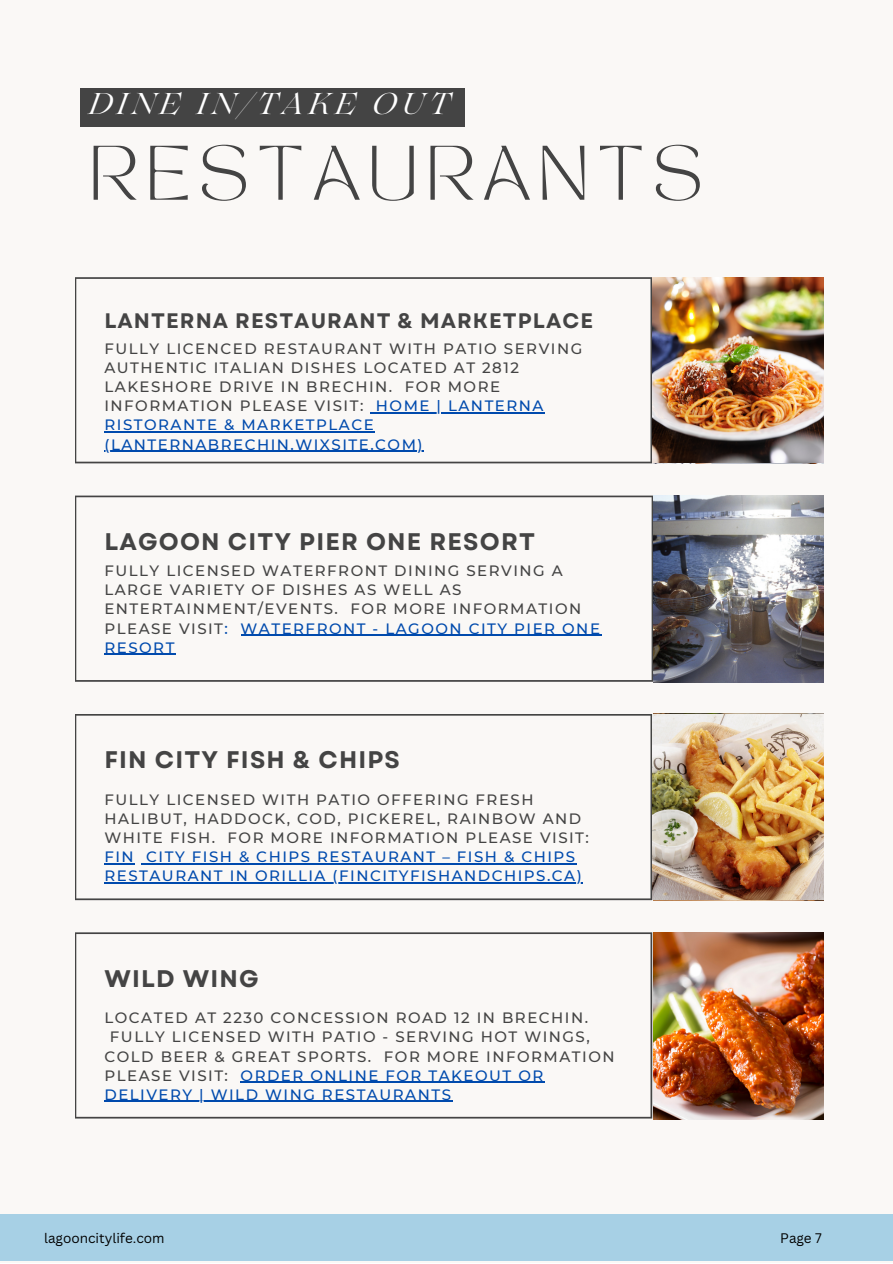
<style>
.page{position:relative;width:893px;height:1264px;background:#fff}
.page>*{position:absolute;margin:0;border:0;box-sizing:border-box;transform-origin:0 0}
.t1{font:54px "TAN MON CHERI Regular";letter-spacing:.15em;color:#444}
.t2{font:italic 30px "Lovelace";letter-spacing:.15em;color:#fff}
.t3{font:700 24px "Garet";letter-spacing:.05em;color:#444}
.t4{font:700 21px "Garet";letter-spacing:.05em;color:#444}
.t5{font:500 15px/19px "Montserrat";letter-spacing:.1em;color:#444}
.t6{font:500 15px/19px "Montserrat";letter-spacing:.1em;color:#004aad}
.t7{font:13.5px "Canva Sans";color:#000}
.s1{color:#004aad}
.s2{color:#444}
</style>
<div class="page">
<div style="left:0;top:0;width:892px;height:1262px;background:#faf8f6"></div>
<svg style="left:75px;top:277px;width:577px;height:186px"></svg>
<svg style="left:75px;top:714px;width:577px;height:186px"></svg>
<svg style="left:75px;top:495px;width:578px;height:186px"></svg>
<svg style="left:75px;top:932px;width:577px;height:186px"></svg>
<img style="left:653px;top:495px;width:170px;height:187px">
<img style="left:653px;top:932px;width:170px;height:186px">
<img style="left:652px;top:714px;width:171px;height:186px">
<img style="left:653px;top:277px;width:170px;height:186px">
<div style="left:80px;top:88px;width:384px;height:39px;background:#444"></div>
<hr style="left:376px;top:412px;width:169px;height:1px;background:#004aad">
<hr style="left:104px;top:431px;width:271px;height:1px;background:#004aad">
<hr style="left:104px;top:450px;width:320px;height:2px;background:#004aad">
<hr style="left:104px;top:863px;width:31px;height:1px;background:#004aad">
<hr style="left:146px;top:863px;width:430px;height:1px;background:#004aad">
<hr style="left:104px;top:882px;width:479px;height:1px;background:#004aad">
<hr style="left:240px;top:634px;width:361px;height:2px;background:#004aad">
<hr style="left:104px;top:654px;width:72px;height:1px;background:#004aad">
<hr style="left:240px;top:1081px;width:305px;height:1px;background:#004aad">
<hr style="left:104px;top:1100px;width:348px;height:1px;background:#004aad">
<div style="left:0;top:1214px;width:892px;height:46px;background:#a7d0e5"></div>
<h2 class="t2" style="left:89px;top:93px;width:363px">DINE IN/TAKE OUT</h2>
<h1 class="t1" style="left:89px;top:145px;width:614px">RESTAURANTS</h1>
<h3 class="t4" style="left:104px;top:306px;width:490px">LANTERNA RESTAURANT &amp; MARKETPLACE</h3>
<p class="t5" style="left:104px;top:339px;width:479px">FULLY LICENCED RESTAURANT WITH PATIO SERVING AUTHENTIC ITALIAN DISHES LOCATED AT 2812<br>LAKESHORE DRIVE IN BRECHIN. FOR MORE INFORMATION PLEASE VISIT: <span class="s1">HOME | LANTERNA RISTORANTE &amp; MARKETPLACE (LANTERNABRECHIN.WIXSITE.COM)</span></p>
<h3 class="t3" style="left:104px;top:524px;width:432px">LAGOON CITY PIER ONE RESORT</h3>
<p class="t5" style="left:104px;top:561px;width:497px">FULLY LICENSED WATERFRONT DINING SERVING A LARGE VARIETY OF DISHES AS WELL AS ENTERTAINMENT/EVENTS. FOR MORE INFORMATION PLEASE VISIT<span class="s1">: WATERFRONT - LAGOON CITY PIER ONE RESORT</span></p>
<h3 class="t3" style="left:104px;top:742px;width:297px">FIN CITY FISH &amp; CHIPS</h3>
<p class="t5" style="left:104px;top:790px;width:486px">FULLY LICENSED WITH PATIO OFFERING FRESH<br>HALIBUT, HADDOCK, COD, PICKEREL, RAINBOW AND<br>WHITE FISH. FOR MORE INFORMATION PLEASE VISIT:</p>
<p class="t6" style="left:104px;top:847px;width:479px">FIN CITY FISH &amp; CHIPS RESTAURANT – FISH &amp; CHIPS<br>RESTAURANT IN ORILLIA (FINCITYFISHANDCHIPS.CA)</p>
<h3 class="t3" style="left:104px;top:961px;width:156px">WILD WING</h3>
<p class="t5" style="left:104px;top:1008px;width:485px">LOCATED AT 2230 CONCESSION ROAD 12 IN BRECHIN.</p>
<p class="t5" style="left:110px;top:1027px;width:481px">FULLY LICENSED WITH PATIO - SERVING HOT WINGS,</p>
<p class="t5" style="left:104px;top:1046px;width:511px">COLD BEER &amp; GREAT SPORTS. FOR MORE INFORMATION</p>
<p class="t6" style="left:104px;top:1065px;width:440px"><span class="s2">PLEASE VISIT:</span> ORDER ONLINE FOR TAKEOUT OR</p>
<p class="t6" style="left:104px;top:1084px;width:348px">DELIVERY | WILD WING RESTAURANTS</p>
<p class="t7" style="left:44px;top:1228px;width:122px">lagooncitylife.com</p>
<p class="t7" style="left:780px;top:1228px;width:43px">Page 7</p>
</div>
